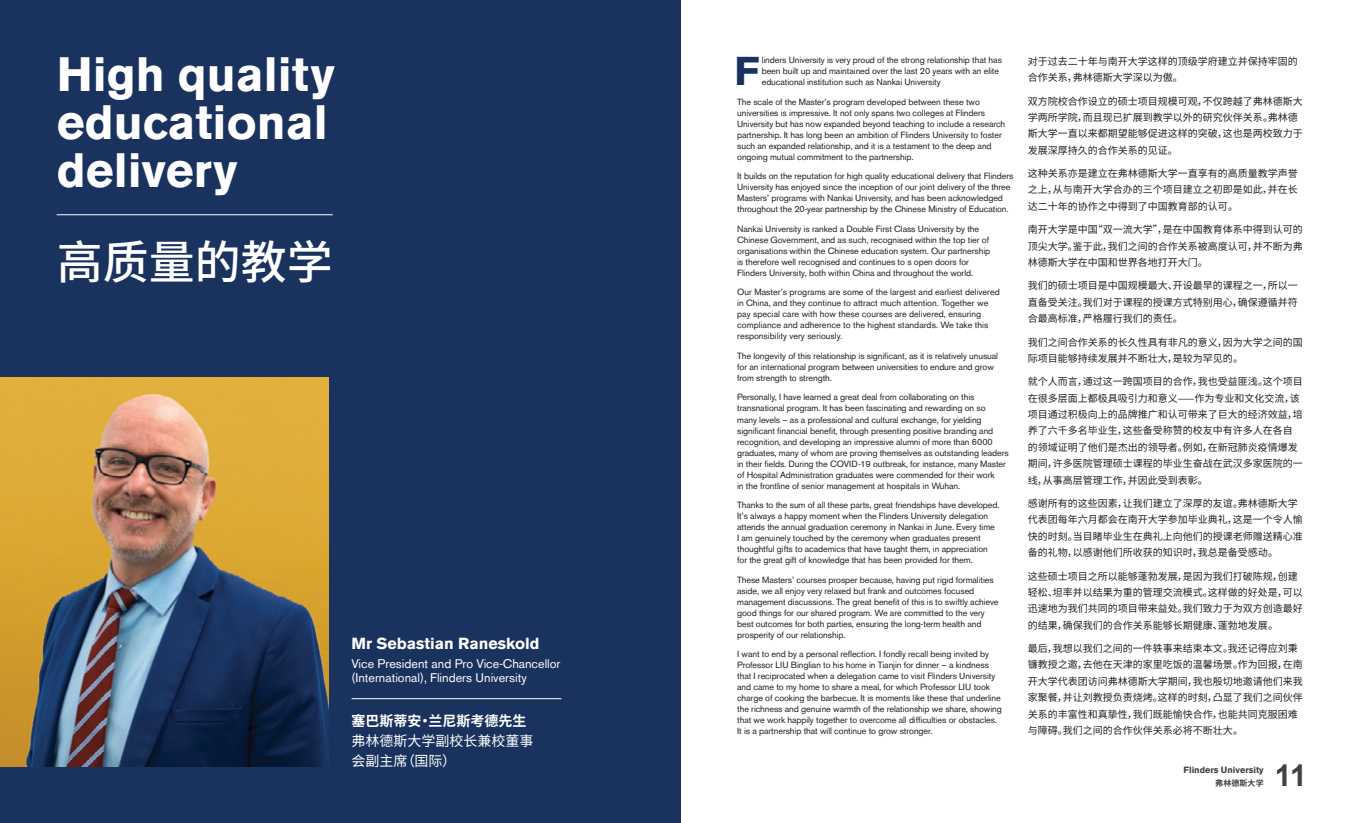
<style>
.page{position:relative;width:1361px;height:823px;background:#fff}
.page>*{position:absolute;margin:0;border:0;box-sizing:border-box;transform-origin:0 0}
.t1{font:700 48px/48px "Akzidenz Grotesk BE";color:#fff}
.t2{font:500 46px "Source Han Sans CN";color:#fff}
.t3{font:700 40px "Akzidenz Grotesk BE";color:#1a325e}
.t4{font:700 30px "Arial";color:#414042}
.t5{font:700 16px "Akzidenz Grotesk BE";color:#fff}
.t6{font:14px/20px "Source Han Sans CN";color:#fff}
.t7{font:700 14px "Source Han Sans CN";color:#fff}
.t8{font:12.5px/14px "Akzidenz Grotesk BE";color:#fff}
.t9{font:10px/16.3px "Source Han Sans CN";color:#231f20}
.t10{font:9px/11px "Akzidenz Grotesk BE";letter-spacing:-.01em;color:#231f20}
.t11{font:700 9px "Akzidenz Grotesk BE";color:#414042}
.t12{font:700 8px "Source Han Sans CN";letter-spacing:.01em;color:#414042}
</style>
<div class="page">
<div style="left:0;top:0;width:680px;height:822px;background:#1a325e"></div>
<img style="left:0;top:377px;width:329px;height:388px">
<hr style="left:57px;top:214px;width:276px;height:1px;background:#fff">
<hr style="left:351px;top:697px;width:210px;height:1px;background:#fff">
<h1 class="t1" style="left:57px;top:50px;width:279px">High quality educational delivery</h1>
<h2 class="t2" style="left:57px;top:236px;width:277px">高质量的教学</h2>
<h3 class="t5" style="left:351px;top:633px;width:190px">Mr Sebastian Raneskold</h3>
<h3 class="t8" style="left:351px;top:656px;width:210px">Vice President and Pro Vice-Chancellor (International), Flinders University</h3>
<h3 class="t7" style="left:351px;top:712px;width:176px">塞巴斯蒂安• 兰尼斯考德先生</h3>
<h3 class="t6" style="left:351px;top:731px;width:183px">弗林德斯大学副校长兼校董事会副主席（国际）</h3>
<h3 class="t3" style="left:734px;top:48px;width:26px">F</h3>
<p class="t10" style="left:762px;top:54px;width:242px">linders University is very proud of the strong relationship that has been built up and maintained over the last 20 years with an elite educational institution such as Nankai University</p>
<p class="t10" style="left:737px;top:96px;width:270px">The scale of the Master’s program developed between these two universities is impressive. It not only spans two colleges at Flinders University but has now expanded beyond teaching to include a research partnership. It has long been an ambition of Flinders University to foster such an expanded relationship, and it is a testament to the deep and ongoing mutual commitment to the partnership.</p>
<p class="t10" style="left:737px;top:170px;width:278px">It builds on the reputation for high quality educational delivery that Flinders University has enjoyed since the inception of our joint delivery of the three Masters’ programs with Nankai University, and has been acknowledged throughout the 20-year partnership by the Chinese Ministry of Education.</p>
<p class="t10" style="left:737px;top:223px;width:254px">Nankai University is ranked a Double First Class University by the Chinese Government, and as such, recognised within the top tier of organisations within the Chinese education system. Our partnership is therefore well recognised and continues to s open doors for Flinders University, both within China and throughout the world.</p>
<p class="t10" style="left:737px;top:286px;width:264px">Our Master’s programs are some of the largest and earliest delivered in China, and they continue to attract much attention. Together we pay special care with how these courses are delivered, ensuring compliance and adherence to the highest standards. We take this responsibility very seriously.</p>
<p class="t10" style="left:737px;top:350px;width:262px">The longevity of this relationship is significant, as it is relatively unusual for an international program between universities to endure and grow from strength to strength.</p>
<p class="t10" style="left:737px;top:391px;width:273px">Personally, I have learned a great deal from collaborating on this transnational program. It has been fascinating and rewarding on so<br>many levels – as a professional and cultural exchange, for yielding significant financial benefit, through presenting positive branding and recognition, and developing an impressive alumni of more than 6000 graduates, many of whom are proving themselves as outstanding leaders in their fields. During the COVID-19 outbreak, for instance, many Master of Hospital Administration graduates were commended for their work<br>in the frontline of senior management at hospitals in Wuhan.</p>
<p class="t10" style="left:737px;top:499px;width:264px">Thanks to the sum of all these parts, great friendships have developed.<br>It’s always a happy moment when the Flinders University delegation attends the annual graduation ceremony in Nankai in June. Every time<br>I am genuinely touched by the ceremony when graduates present thoughtful gifts to academics that have taught them, in appreciation for the great gift of knowledge that has been provided for them.</p>
<p class="t10" style="left:737px;top:573px;width:263px">These Masters’ courses prosper because, having put rigid formalities aside, we all enjoy very relaxed but frank and outcomes focused management discussions. The great benefit of this is to swiftly achieve good things for our shared program. We are committed to the very best outcomes for both parties, ensuring the long-term health and prosperity of our relationship.</p>
<p class="t10" style="left:737px;top:648px;width:266px">I want to end by a personal reflection. I fondly recall being invited by Professor LIU Binglian to his home in Tianjin for dinner – a kindness that I reciprocated when a delegation came to visit Flinders University and came to my home to share a meal, for which Professor LIU took charge of cooking the barbecue. It is moments like these that underline the richness and genuine warmth of the relationship we share, showing that we work happily together to overcome all difficulties or obstacles.<br>It is a partnership that will continue to grow stronger.</p>
<p class="t9" style="left:1028px;top:53px;width:271px">对于过去二十年与南开大学这样的顶级学府建立并保持牢固的合作关系，弗林德斯大学深以为傲。</p>
<p class="t9" style="left:1028px;top:93px;width:276px">双方院校合作设立的硕士项目规模可观，不仅跨越了弗林德斯大学两所学院，而且现已扩展到教学以外的研究伙伴关系。弗林德斯大学一直以来都期望能够促进这样的突破，这也是两校致力于发展深厚持久的合作关系的见证。</p>
<p class="t9" style="left:1028px;top:165px;width:271px;text-align:justify">这种关系亦是建立在弗林德斯大学一直享有的高质量教学声誉之上，从与南开大学合办的三个项目建立之初即是如此，并在长达二十年的协作之中得到了中国教育部的认可。</p>
<p class="t9" style="left:1028px;top:221px;width:276px;text-align:justify">南开大学是中国“双一流大学”，是在中国教育体系中得到认可的顶尖大学。鉴于此，我们之间的合作关系被高度认可，并不断为弗林德斯大学在中国和世界各地打开大门。</p>
<p class="t9" style="left:1028px;top:277px;width:271px;text-align:justify">我们的硕士项目是中国规模最大、开设最早的课程之一，所以一直备受关注。我们对于课程的授课方式特别用心，确保遵循并符合最高标准，严格履行我们的责任。</p>
<p class="t9" style="left:1028px;top:334px;width:276px">我们之间合作关系的长久性具有非凡的意义，因为大学之间的国际项目能够持续发展并不断壮大，是较为罕见的。</p>
<p class="t9" style="left:1028px;top:373px;width:276px">就个人而言，通过这一跨国项目的合作，我也受益匪浅。这个项目在很多层面上都极具吸引力和意义——作为专业和文化交流，该项目通过积极向上的品牌推广和认可带来了巨大的经济效益，培养了六千多名毕业生，这些备受称赞的校友中有许多人在各自的领域证明了他们是杰出的领导者。例如，在新冠肺炎疫情爆发期间，许多医院管理硕士课程的毕业生奋战在武汉多家医院的一线，从事高层管理工作，并因此受到表彰。</p>
<p class="t9" style="left:1028px;top:495px;width:276px">感谢所有的这些因素，让我们建立了深厚的友谊。弗林德斯大学代表团每年六月都会在南开大学参加毕业典礼，这是一个令人愉快的时刻。当目睹毕业生在典礼上向他们的授课老师赠送精心准备的礼物，以感谢他们所收获的知识时，我总是备受感动。</p>
<p class="t9" style="left:1028px;top:567px;width:276px">这些硕士项目之所以能够蓬勃发展，是因为我们打破陈规，创建轻松、坦率并以结果为重的管理交流模式。这样做的好处是，可以迅速地为我们共同的项目带来益处。我们致力于为双方创造最好的结果，确保我们的合作关系能够长期健康、蓬勃地发展。</p>
<p class="t9" style="left:1028px;top:640px;width:276px">最后，我想以我们之间的一件轶事来结束本文。我还记得应刘秉镰教授之邀，去他在天津的家里吃饭的温馨场景。作为回报，在南开大学代表团访问弗林德斯大学期间，我也殷切地邀请他们来我家聚餐，并让刘教授负责烧烤。这样的时刻，凸显了我们之间伙伴关系的丰富性和真挚性，我们既能愉快合作，也能共同克服困难与障碍。我们之间的合作伙伴关系必将不断壮大。</p>
<p class="t11" style="left:1183px;top:764px;width:82px">Flinders University</p>
<p class="t12" style="left:1215px;top:778px;width:50px">弗林德斯大学</p>
<h3 class="t4" style="left:1275px;top:755px;width:33px">11</h3>
</div>
